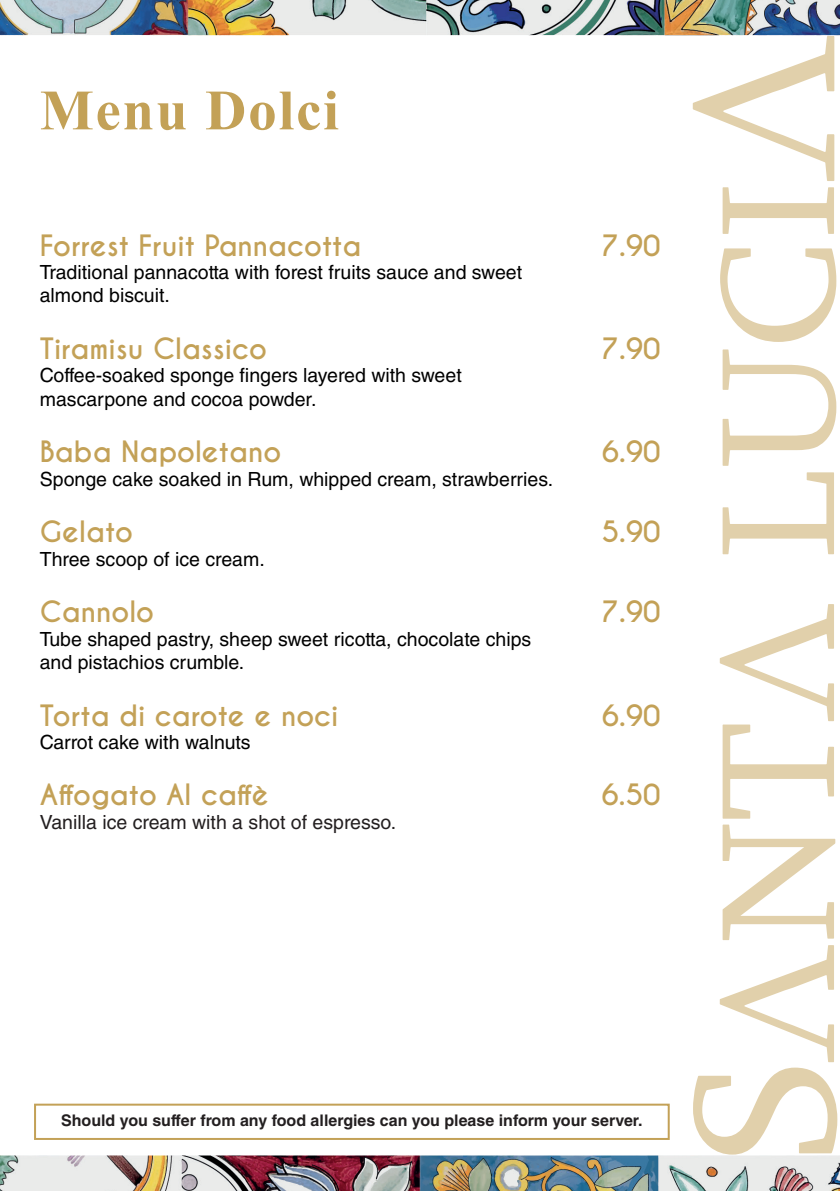
<style>
.page{position:relative;width:840px;height:1191px;background:#fff}
.page>*{position:absolute;margin:0;border:0;box-sizing:border-box;transform-origin:0 0}
.t1{font:700 57px "Times New Roman";letter-spacing:.03em;color:#c3a157}
.t2{font:700 27.6px "Caviar Dreams";color:#c3a157}
.t3{font:19.6px/23.4px "Helvetica LT Std";color:#000}
.t4{font:19.6px "Helvetica LT Std";color:#231f20}
.t5{font:700 16px "Helvetica LT Std";color:#231f20}
</style>
<div class="page">
<img style="left:0;top:0;width:839px;height:1191px">
<svg style="left:692px;top:824px;width:144px;height:330px"></svg>
<svg style="left:722px;top:472px;width:111px;height:82px"></svg>
<svg style="left:722px;top:349px;width:113px;height:117px"></svg>
<svg style="left:719px;top:248px;width:116px;height:94px"></svg>
<svg style="left:722px;top:187px;width:111px;height:47px"></svg>
<svg style="left:719px;top:604px;width:114px;height:214px"></svg>
<svg style="left:692px;top:36px;width:141px;height:145px"></svg>
<div style="left:34px;top:1103px;width:635px;height:37px;border:2px solid #c3a157"></div>
<h1 class="t1" style="left:40px;top:69px;width:300px">Menu Dolci</h1>
<h2 class="t2" style="left:40px;top:228px;width:323px">Forrest Fruit Pannacotta</h2>
<h2 class="t2" style="left:601px;top:228px;width:60px">7.90</h2>
<p class="t3" style="left:40px;top:260px;width:483px">Traditional pannacotta with forest fruits sauce and sweet almond biscuit.</p>
<h2 class="t2" style="left:40px;top:332px;width:228px">Tiramisu Classico</h2>
<h2 class="t2" style="left:601px;top:332px;width:60px">7.90</h2>
<p class="t3" style="left:40px;top:364px;width:423px">Coffee-soaked sponge fingers layered with sweet mascarpone and cocoa powder.</p>
<h2 class="t2" style="left:40px;top:435px;width:243px">Baba Napoletano</h2>
<h2 class="t2" style="left:601px;top:435px;width:60px">6.90</h2>
<p class="t3" style="left:40px;top:467px;width:515px">Sponge cake soaked in Rum, whipped cream, strawberries.</p>
<h2 class="t2" style="left:40px;top:515px;width:95px">Gelato</h2>
<h2 class="t2" style="left:601px;top:515px;width:61px">5.90</h2>
<p class="t3" style="left:40px;top:547px;width:226px">Three scoop of ice cream.</p>
<h2 class="t2" style="left:40px;top:595px;width:116px">Cannolo</h2>
<h2 class="t2" style="left:601px;top:595px;width:60px">7.90</h2>
<p class="t3" style="left:40px;top:627px;width:493px">Tube shaped pastry, sheep sweet ricotta, chocolate chips and pistachios crumble.</p>
<h2 class="t2" style="left:40px;top:698px;width:300px">Torta di carote e noci</h2>
<h2 class="t2" style="left:601px;top:698px;width:60px">6.90</h2>
<p class="t3" style="left:40px;top:730px;width:212px">Carrot cake with walnuts</p>
<h2 class="t2" style="left:40px;top:778px;width:230px">Affogato Al caffè</h2>
<h2 class="t2" style="left:601px;top:778px;width:61px">6.50</h2>
<p class="t4" style="left:40px;top:810px;width:357px">Vanilla ice cream with a shot of espresso.</p>
<p class="t5" style="left:61px;top:1110px;width:582px">Should you suffer from any food allergies can you please inform your server.</p>
</div>
